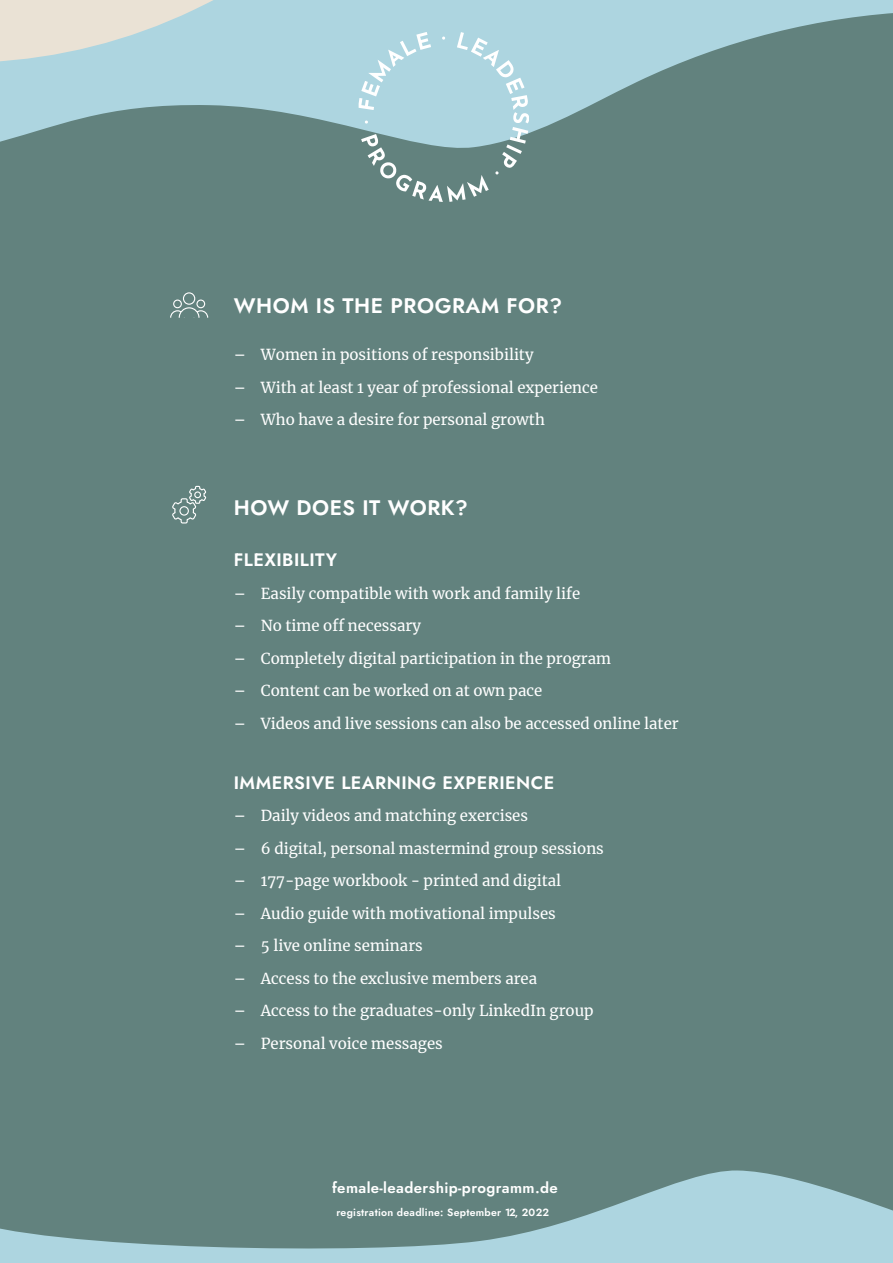
<style>
.page{position:relative;width:893px;height:1263px;background:#62827e}
.page>*{position:absolute;margin:0;border:0;box-sizing:border-box;transform-origin:0 0}
.t1{font:21px "Jost";letter-spacing:.025em;color:#fff}
.t2{font:18px "Jost";letter-spacing:.025em;color:#fff}
.t3{font:15px "Merriweather";color:#fff}
.t4{font:15px "Jost";letter-spacing:.025em;color:#fff}
.t5{font:10.5px "Jost";letter-spacing:.025em;color:#fff}
</style>
<div class="page">
<svg style="left:0;top:0;width:893px;height:142px"></svg>
<svg style="left:0;top:0;width:748px;height:62px;background:#b7d6db"></svg>
<svg style="left:0;top:1170px;width:893px;height:93px"></svg>
<svg style="left:359px;top:32px;width:170px;height:170px"></svg>
<div style="left:173px;top:300px;width:9px;height:8px;border:1px solid #fff;border-radius:50%"></div>
<div style="left:196px;top:300px;width:9px;height:8px;border:1px solid #fff;border-radius:50%"></div>
<div style="left:183px;top:292px;width:12px;height:13px;border:1px solid #fff;border-radius:50%"></div>
<svg style="left:170px;top:307px;width:39px;height:11px"></svg>
<svg style="left:172px;top:485px;width:35px;height:39px"></svg>
<h1 class="t1" style="left:234px;top:291px;width:330px">WHOM IS THE PROGRAM FOR?</h1>
<p class="t3" style="left:234px;top:344px;width:301px">– Women in positions of responsibility</p>
<p class="t3" style="left:234px;top:377px;width:366px">– With at least 1 year of professional experience</p>
<p class="t3" style="left:234px;top:409px;width:312px">– Who have a desire for personal growth</p>
<h1 class="t1" style="left:234px;top:494px;width:236px">HOW DOES IT WORK?</h1>
<p class="t2" style="left:234px;top:548px;width:105px">FLEXIBILITY</p>
<p class="t3" style="left:234px;top:583px;width:348px">– Easily compatible with work and family life</p>
<p class="t3" style="left:234px;top:615px;width:189px">– No time off necessary</p>
<p class="t3" style="left:234px;top:648px;width:379px">– Completely digital participation in the program</p>
<p class="t3" style="left:234px;top:680px;width:310px">– Content can be worked on at own pace</p>
<p class="t3" style="left:234px;top:713px;width:446px">– Videos and live sessions can also be accessed online later</p>
<p class="t2" style="left:234px;top:770px;width:322px">IMMERSIVE LEARNING EXPERIENCE</p>
<p class="t3" style="left:234px;top:805px;width:296px">– Daily videos and matching exercises</p>
<p class="t3" style="left:234px;top:838px;width:371px">– 6 digital, personal mastermind group sessions</p>
<p class="t3" style="left:234px;top:870px;width:329px">– 177-page workbook - printed and digital</p>
<p class="t3" style="left:234px;top:903px;width:323px">– Audio guide with motivational impulses</p>
<p class="t3" style="left:234px;top:935px;width:190px">– 5 live online seminars</p>
<p class="t3" style="left:234px;top:968px;width:305px">– Access to the exclusive members area</p>
<p class="t3" style="left:234px;top:1000px;width:361px">– Access to the graduates-only LinkedIn group</p>
<p class="t3" style="left:234px;top:1033px;width:210px">– Personal voice messages</p>
<p class="t4" style="left:332px;top:1177px;width:227px">female-leadership-programm.de</p>
<p class="t5" style="left:336px;top:1205px;width:214px">registration deadline: September 12, 2022</p>
</div>
